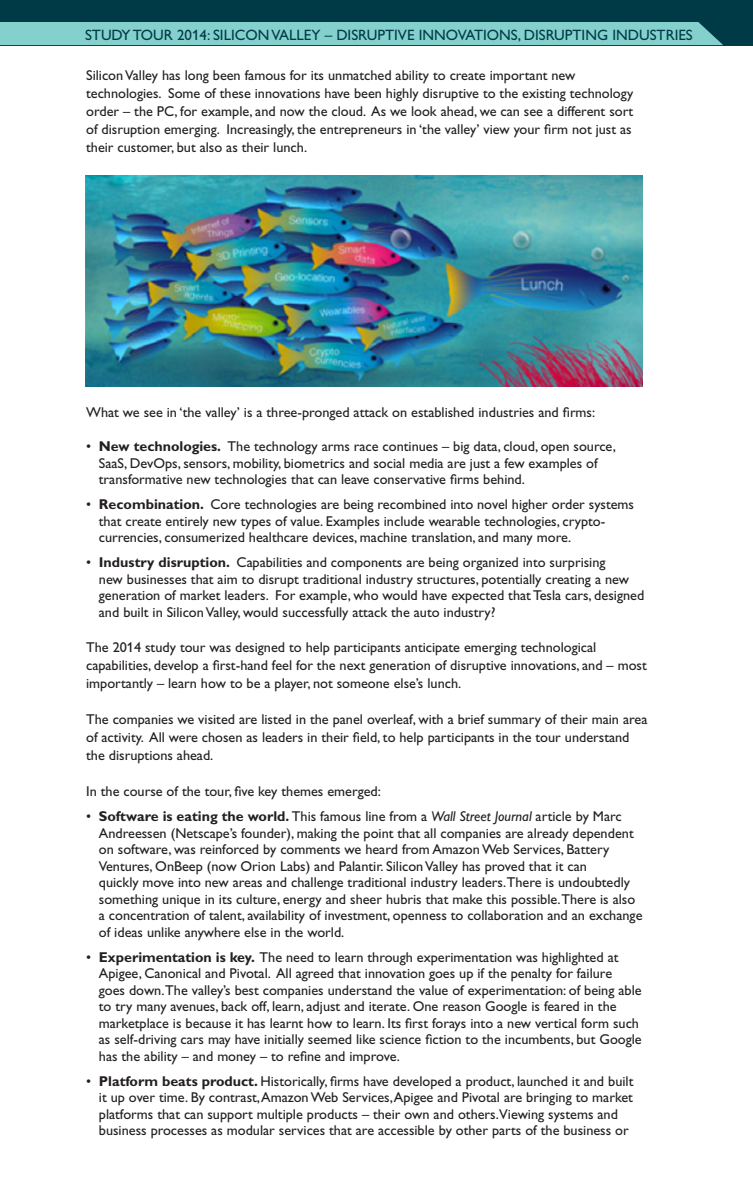
<style>
.page{position:relative;width:753px;height:1183px;background:#fff}
.page>*{position:absolute;margin:0;border:0;box-sizing:border-box;transform-origin:0 0}
.Page_top_headder{font:15px "Gill Alt One";color:#003a47}
.Bullet_text{font:14.25px/16.5px "Gill Alt One";color:#231f20}
.Body_copy{font:14.25px/18px "Gill Alt One";color:#231f20}
.s1{font-weight:700}
.s2{font-style:italic}
</style>
<div class="page">
<img style="left:85px;top:175px;width:557px;height:211px">
<div style="left:0;top:0;width:753px;height:45px;background:#003a47"></div>
<div style="left:0;top:22px;width:723px;height:23px;background:#84d0cd"></div>
<p class="Page_top_headder" style="left:85px;top:27px;width:609px">STUDY TOUR 2014: SILICON VALLEY – DISRUPTIVE INNOVATIONS, DISRUPTING INDUSTRIES</p>
<p class="Body_copy" style="left:86px;top:66px;width:548px">Silicon Valley has long been famous for its unmatched ability to create important new technologies. Some of these innovations have been highly disruptive to the existing technology order – the PC, for example, and now the cloud. As we look ahead, we can see a different sort of disruption emerging. Increasingly, the entrepreneurs in ‘the valley’ view your firm not just as their customer, but also as their lunch.</p>
<p class="Body_copy" style="left:86px;top:403px;width:510px">What we see in ‘the valley’ is a three-pronged attack on established industries and firms:</p>
<p class="Bullet_text" style="left:99px;top:438px;width:518px;text-indent:-13px">• <span class="s1">New technologies.</span> The technology arms race continues – big data, cloud, open source,<br>SaaS, DevOps, sensors, mobility, biometrics and social media are just a few examples of transformative new technologies that can leave conservative firms behind.</p>
<p class="Bullet_text" style="left:99px;top:496px;width:536px;text-indent:-13px">• <span class="s1">Recombination.</span> Core technologies are being recombined into novel higher order systems that create entirely new types of value. Examples include wearable technologies, crypto&shy;currencies, consumerized healthcare devices, machine translation, and many more.</p>
<p class="Bullet_text" style="left:99px;top:554px;width:547px;text-indent:-13px">• <span class="s1">Industry disruption.</span> Capabilities and components are being organized into surprising<br>new businesses that aim to disrupt traditional industry structures, potentially creating a new generation of market leaders. For example, who would have expected that Tesla cars, designed and built in Silicon Valley, would successfully attack the auto industry?</p>
<p class="Body_copy" style="left:86px;top:638px;width:562px">The 2014 study tour was designed to help participants anticipate emerging technological capabilities, develop a first-hand feel for the next generation of disruptive innovations, and – most importantly – learn how to be a player, not someone else’s lunch.</p>
<p class="Body_copy" style="left:86px;top:710px;width:563px">The companies we visited are listed in the panel overleaf, with a brief summary of their main area of activity. All were chosen as leaders in their field, to help participants in the tour understand the disruptions ahead.</p>
<p class="Body_copy" style="left:86px;top:782px;width:296px">In the course of the tour, five key themes emerged:</p>
<p class="Bullet_text" style="left:99px;top:807px;width:545px;text-indent:-13px">• <span class="s1">Software is eating the world.</span> This famous line from a <span class="s2">Wall Street Journal</span> article by Marc Andreessen (Netscape’s founder), making the point that all companies are already dependent on software, was reinforced by comments we heard from Amazon Web Services, Battery Ventures, OnBeep (now Orion Labs) and Palantir. Silicon Valley has proved that it can<br>quickly move into new areas and challenge traditional industry leaders.There is undoubtedly something unique in its culture, energy and sheer hubris that make this possible.There is also a concentration of talent, availability of investment, openness to collaboration and an exchange of ideas unlike anywhere else in the world.</p>
<p class="Bullet_text" style="left:99px;top:948px;width:544px;text-indent:-13px">• <span class="s1">Experimentation is key.</span> The need to learn through experimentation was highlighted at Apigee, Canonical and Pivotal. All agreed that innovation goes up if the penalty for failure goes down.The valley’s best companies understand the value of experimentation: of being able to try many avenues, back off, learn, adjust and iterate. One reason Google is feared in the marketplace is because it has learnt how to learn. Its first forays into a new vertical form such as self-driving cars may have initially seemed like science fiction to the incumbents, but Google has the ability – and money – to refine and improve.</p>
<p class="Bullet_text" style="left:99px;top:1072px;width:536px;text-indent:-13px">• <span class="s1">Platform beats product.</span> Historically, firms have developed a product, launched it and built it up over time. By contrast, Amazon Web Services, Apigee and Pivotal are bringing to market platforms that can support multiple products – their own and others.Viewing systems and business processes as modular services that are accessible by other parts of the business or</p>
</div>
